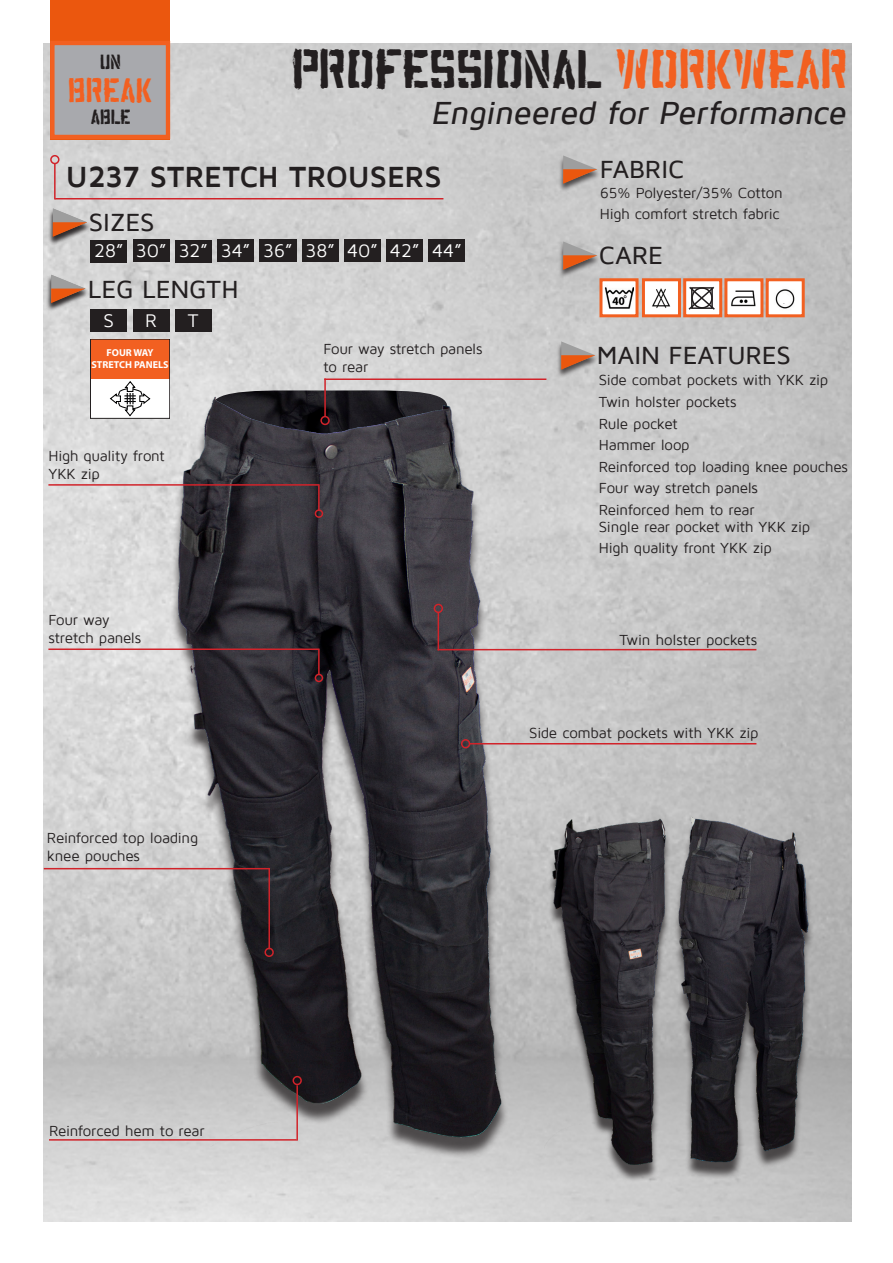
<style>
.page{position:relative;width:893px;height:1263px;background:#fff}
.page>*{position:absolute;margin:0;border:0;box-sizing:border-box;transform-origin:0 0}
.t1{font:48.6px "Aquacia";color:#231f20}
.t2{font:italic 500 32.85px "Maven Pro";color:#231f20}
.t3{font:30.3px "Aquacia";color:#f26021}
.t4{font:700 30px "Maven Pro";letter-spacing:-.005em;color:#231f20}
.t5{font:500 25.5px "Maven Pro";color:#231f20}
.t6{font:18.75px "Maven Pro";color:#fff}
.t7{font:18.75px "Myriad Pro";color:#fff}
.t8{font:18.45px "Aquacia";color:#231f20}
.t9{font:15px "Maven Pro";letter-spacing:-.015em;color:#231f20}
.t10{font:700 10.05px/12px "Myriad Pro";color:#fff;text-align:center}
.s1{color:#f26021}
</style>
<div class="page">
<img style="left:44px;top:43px;width:808px;height:1178px">
<hr style="left:54px;top:164px;width:2px;height:35px;background:#d1232a">
<hr style="left:55px;top:198px;width:388px;height:1px;background:#d1232a">
<div style="left:50px;top:155px;width:9px;height:9px;border:2px solid #d1232a;border-radius:50%"></div>
<div style="left:50px;top:0;width:120px;height:139px;background:#eb570e"></div>
<div style="left:52px;top:43px;width:116px;height:94px;background:#a8a9ad"></div>
<div style="left:50px;top:41px;width:120px;height:98px;border:4px solid #f26021"></div>
<div style="left:175px;top:240px;width:37px;height:22px;background:#231f20"></div>
<div style="left:302px;top:240px;width:37px;height:22px;background:#231f20"></div>
<div style="left:558px;top:156px;width:43px;height:36px;background:#231f20;opacity:.75"></div>
<svg style="left:563px;top:155px;width:34px;height:29px"></svg>
<div style="left:558px;top:242px;width:43px;height:36px;background:#231f20;opacity:.75"></div>
<svg style="left:563px;top:241px;width:34px;height:29px"></svg>
<img style="left:646px;top:282px;width:31px;height:31px">
<div style="left:642px;top:278px;width:39px;height:39px;border:3px solid #f26021"></div>
<img style="left:687px;top:282px;width:31px;height:31px">
<div style="left:683px;top:278px;width:39px;height:39px;border:3px solid #f26021"></div>
<img style="left:728px;top:282px;width:31px;height:31px">
<div style="left:724px;top:278px;width:39px;height:39px;border:3px solid #f26021"></div>
<img style="left:770px;top:282px;width:31px;height:31px">
<div style="left:766px;top:278px;width:39px;height:39px;border:3px solid #f26021"></div>
<svg style="left:633px;top:282px;width:1px;height:31px"></svg>
<img style="left:603px;top:282px;width:30px;height:31px">
<div style="left:599px;top:278px;width:39px;height:39px;border:3px solid #f26021"></div>
<div style="left:48px;top:209px;width:43px;height:36px;background:#231f20;opacity:.75"></div>
<svg style="left:53px;top:208px;width:34px;height:29px"></svg>
<div style="left:46px;top:275px;width:43px;height:37px;background:#231f20;opacity:.75"></div>
<svg style="left:51px;top:275px;width:34px;height:28px"></svg>
<div style="left:90px;top:240px;width:37px;height:22px;background:#231f20"></div>
<div style="left:133px;top:240px;width:36px;height:22px;background:#231f20"></div>
<div style="left:217px;top:240px;width:37px;height:22px;background:#231f20"></div>
<div style="left:260px;top:240px;width:36px;height:22px;background:#231f20"></div>
<div style="left:556px;top:341px;width:43px;height:37px;background:#231f20;opacity:.75"></div>
<svg style="left:561px;top:341px;width:34px;height:29px"></svg>
<div style="left:780px;top:293px;width:10px;height:10px;background:#fff;border-radius:50%"></div>
<svg style="left:687px;top:285px;width:29px;height:26px"></svg>
<div style="left:90px;top:310px;width:37px;height:22px;background:#231f20"></div>
<div style="left:171px;top:397px;width:338px;height:767px;background:#231f20;opacity:.75"></div>
<img style="left:167px;top:388px;width:338px;height:758px">
<div style="left:344px;top:240px;width:37px;height:22px;background:#231f20"></div>
<div style="left:386px;top:240px;width:37px;height:22px;background:#231f20"></div>
<div style="left:429px;top:240px;width:36px;height:22px;background:#231f20"></div>
<div style="left:133px;top:310px;width:36px;height:22px;background:#231f20"></div>
<div style="left:175px;top:310px;width:36px;height:22px;background:#231f20"></div>
<hr style="left:318px;top:485px;width:2px;height:26px;background:#d1232a">
<hr style="left:48px;top:484px;width:272px;height:2px;background:#d1232a">
<div style="left:315px;top:509px;width:8px;height:9px;border:2px solid #d1232a;border-radius:50%"></div>
<hr style="left:268px;top:868px;width:2px;height:81px;background:#d1232a">
<div style="left:264px;top:948px;width:10px;height:9px;border:2px solid #d1232a;border-radius:50%"></div>
<hr style="left:44px;top:868px;width:226px;height:1px;background:#d1232a">
<hr style="left:438px;top:612px;width:1px;height:38px;background:#d1232a">
<div style="left:434px;top:604px;width:9px;height:9px;border:2px solid #d1232a;border-radius:50%"></div>
<hr style="left:437px;top:649px;width:319px;height:1px;background:#d1232a">
<div style="left:461px;top:739px;width:9px;height:9px;border:2px solid #d1232a;border-radius:50%"></div>
<hr style="left:470px;top:743px;width:286px;height:1px;background:#d1232a">
<hr style="left:318px;top:649px;width:2px;height:26px;background:#d1232a">
<hr style="left:48px;top:648px;width:272px;height:2px;background:#d1232a">
<div style="left:315px;top:674px;width:8px;height:8px;border:2px solid #d1232a;border-radius:50%"></div>
<hr style="left:296px;top:1085px;width:2px;height:55px;background:#d1232a">
<div style="left:293px;top:1076px;width:9px;height:9px;border:2px solid #d1232a;border-radius:50%"></div>
<hr style="left:49px;top:1139px;width:248px;height:1px;background:#d1232a">
<div style="left:672px;top:823px;width:142px;height:360px;background:#231f20;opacity:.75"></div>
<img style="left:695px;top:812px;width:126px;height:359px">
<div style="left:541px;top:824px;width:130px;height:357px;background:#231f20;opacity:.75"></div>
<img style="left:544px;top:805px;width:151px;height:371px">
<div style="left:90px;top:339px;width:80px;height:79px;background:#fff"></div>
<div style="left:90px;top:339px;width:80px;height:40px;background:#f26021"></div>
<div style="left:90px;top:339px;width:80px;height:79px;border:1px solid #231f20"></div>
<svg style="left:109px;top:381px;width:42px;height:36px"></svg>
<hr style="left:324px;top:378px;width:2px;height:39px;background:#d1232a">
<div style="left:320px;top:416px;width:10px;height:9px;border:2px solid #d1232a;border-radius:50%"></div>
<hr style="left:324px;top:378px;width:222px;height:2px;background:#d1232a">
<p class="t8" style="left:101px;top:51px;width:22px">UN</p>
<p class="t3" style="left:69px;top:72px;width:86px">BREAK</p>
<p class="t8" style="left:91px;top:106px;width:42px">ABLE</p>
<p class="t1" style="left:293px;top:40px;width:558px">PROFEsSIONAL <span class="s1">WORKWEAR</span></p>
<p class="t2" style="left:431px;top:96px;width:423px">Engineered for Performance</p>
<p class="t4" style="left:66px;top:161px;width:377px">U237 STRETCH TROUSERS</p>
<p class="t5" style="left:89px;top:209px;width:67px">SIZES</p>
<p class="t7" style="left:104px;top:235px;width:11px">S</p>
<p class="t7" style="left:143px;top:235px;width:17px">M</p>
<p class="t7" style="left:189px;top:235px;width:10px">L</p>
<p class="t7" style="left:226px;top:235px;width:21px">XL</p>
<p class="t7" style="left:263px;top:235px;width:31px">2XL</p>
<p class="t7" style="left:306px;top:235px;width:31px">3XL</p>
<p class="t6" style="left:94px;top:241px;width:31px">28”</p>
<p class="t6" style="left:136px;top:241px;width:32px">30”</p>
<p class="t6" style="left:179px;top:241px;width:30px">32”</p>
<p class="t6" style="left:221px;top:241px;width:31px">34”</p>
<p class="t6" style="left:263px;top:241px;width:31px">36”</p>
<p class="t6" style="left:305px;top:241px;width:31px">38”</p>
<p class="t5" style="left:88px;top:276px;width:153px">LEG LENGTH</p>
<p class="t6" style="left:103px;top:311px;width:12px">S</p>
<p class="t6" style="left:145px;top:311px;width:13px">R</p>
<p class="t6" style="left:188px;top:311px;width:12px">T</p>
<p class="t6" style="left:347px;top:241px;width:32px">40”</p>
<p class="t6" style="left:390px;top:241px;width:31px">42”</p>
<p class="t6" style="left:432px;top:241px;width:31px">44”</p>
<p class="t10" style="left:91px;top:346px;width:79px">FOUR WAY<br>STRETCH PANELS</p>
<p class="t9" style="left:323px;top:342px;width:161px">Four way stretch panels</p>
<p class="t9" style="left:323px;top:360px;width:46px">to rear</p>
<p class="t9" style="left:48px;top:448px;width:118px">High quality front</p>
<p class="t9" style="left:48px;top:466px;width:53px">YKK zip</p>
<p class="t9" style="left:48px;top:612px;width:63px">Four way</p>
<p class="t9" style="left:48px;top:630px;width:94px">stretch panels</p>
<p class="t9" style="left:47px;top:830px;width:153px">Reinforced top loading</p>
<p class="t9" style="left:47px;top:848px;width:95px">knee pouches</p>
<p class="t5" style="left:600px;top:156px;width:86px">FABRIC</p>
<p class="t9" style="left:600px;top:185px;width:184px">65% Polyester/35% Cotton</p>
<p class="t9" style="left:600px;top:206px;width:181px">High comfort stretch fabric</p>
<p class="t5" style="left:599px;top:242px;width:66px">CARE</p>
<p class="t5" style="left:597px;top:342px;width:196px">MAIN FEATURES</p>
<p class="t9" style="left:599px;top:372px;width:231px">Side combat pockets with YKK zip</p>
<p class="t9" style="left:599px;top:394px;width:139px">Twin holster pockets</p>
<p class="t9" style="left:599px;top:416px;width:80px">Rule pocket</p>
<p class="t9" style="left:599px;top:437px;width:92px">Hammer loop</p>
<p class="t9" style="left:599px;top:459px;width:251px">Reinforced top loading knee pouches</p>
<p class="t9" style="left:599px;top:481px;width:161px">Four way stretch panels</p>
<p class="t9" style="left:599px;top:502px;width:157px">Reinforced hem to rear</p>
<p class="t9" style="left:599px;top:519px;width:213px">Single rear pocket with YKK zip</p>
<p class="t9" style="left:599px;top:540px;width:175px">High quality front YKK zip</p>
<p class="t9" style="left:619px;top:632px;width:139px">Twin holster pockets</p>
<p class="t9" style="left:529px;top:725px;width:231px">Side combat pockets with YKK zip</p>
<p class="t9" style="left:49px;top:1123px;width:157px">Reinforced hem to rear</p>
</div>
